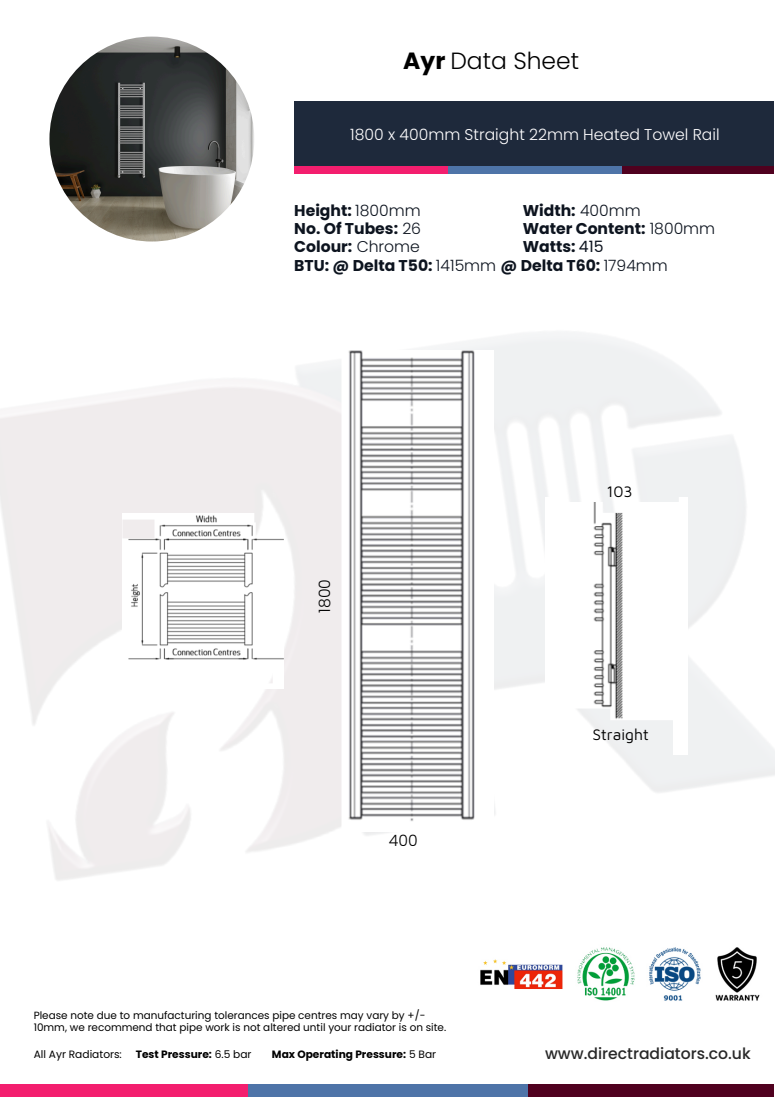
<style>
.page{position:relative;width:775px;height:1097px;background:#fff}
.page>*{position:absolute;margin:0;border:0;box-sizing:border-box;transform-origin:0 0}
.t1{font:300 23.44px "Poppins";color:#000}
.t2{font:700 15.62px/18.2px "Poppins";color:#0d141f}
.t3{font:300 15.62px "Poppins";color:#fffeff}
.t4{font:500 15.62px "Poppins";color:#282828}
.t5{font:15.62px "Maven Pro";color:#000}
.t6{font:300 15.62px "Poppins";color:#000}
.t7{font:700 10.62px "Poppins";color:#000}
.t8{font:10.62px "Poppins";color:#000}
.t9{font:10.44px/12.2px "Poppins";color:#000}
.s1{font-weight:700}
.s2{font-weight:300}
.s3{font-weight:400}
</style>
<div class="page">
<div style="left:294px;top:101px;width:480px;height:66px;background:#1e293b"></div>
<div style="left:294px;top:166px;width:154px;height:8px;background:#f31e6e"></div>
<div style="left:621px;top:166px;width:153px;height:8px;background:#50011f"></div>
<div style="left:448px;top:166px;width:173px;height:8px;background:#4e74a8"></div>
<div style="left:0;top:1084px;width:248px;height:12px;background:#f31e6e"></div>
<div style="left:527px;top:1084px;width:247px;height:12px;background:#50011f"></div>
<div style="left:248px;top:1084px;width:279px;height:12px;background:#4e74a8"></div>
<img style="left:480px;top:947px;width:280px;height:54px">
<img style="left:49px;top:37px;width:205px;height:204px;border-radius:50%">
<img style="left:122px;top:513px;width:162px;height:171px">
<img style="left:333px;top:351px;width:142px;height:480px">
<img style="left:545px;top:471px;width:142px;height:284px">
<p class="t1" style="left:403px;top:45px;width:177px"><span class="s1">Ayr</span> Data Sheet</p>
<h3 class="t3" style="left:350px;top:123px;width:371px">1800 x 400mm Straight 22mm Heated Towel Rail</h3>
<h3 class="t2" style="left:523px;top:201px;width:194px">Width: <span class="s2">400mm<br></span>Water Content: <span class="s2">1800mm<br></span>Watts: <span class="s3">415</span></h3>
<h3 class="t2" style="left:294px;top:201px;width:375px">Height: <span class="s2">1800mm<br></span>No. Of Tubes: <span class="s2">26<br></span>Colour: <span class="s2">Chrome<br></span>BTU: @ Delta T50: <span class="s2">1415mm</span> @ Delta T60: <span class="s2">1794mm</span></h3>
<h3 class="t6" style="left:314px;top:612px;width:35px;rotate:-90deg">1800</h3>
<h3 class="t6" style="left:389px;top:829px;width:30px">400</h3>
<h1 class="t9" style="left:34px;top:1009px;width:414px">Please note due to manufacturing tolerances pipe centres may vary by +/-<br>10mm, we recommend that pipe work is not altered until your radiator is on site.</h1>
<p class="t8" style="left:34px;top:1047px;width:90px">All Ayr Radiators:</p>
<p class="t7" style="left:136px;top:1047px;width:117px">Test Pressure: <span class="s3">6.5 bar</span></p>
<p class="t7" style="left:272px;top:1047px;width:166px">Max Operating Pressure: <span class="s3">5 Bar</span></p>
<p class="t5" style="left:606px;top:482px;width:28px">103</p>
<p class="t5" style="left:592px;top:724px;width:58px">Straight</p>
<p class="t4" style="left:545px;top:1042px;width:207px">www.directradiators.co.uk</p>
</div>
